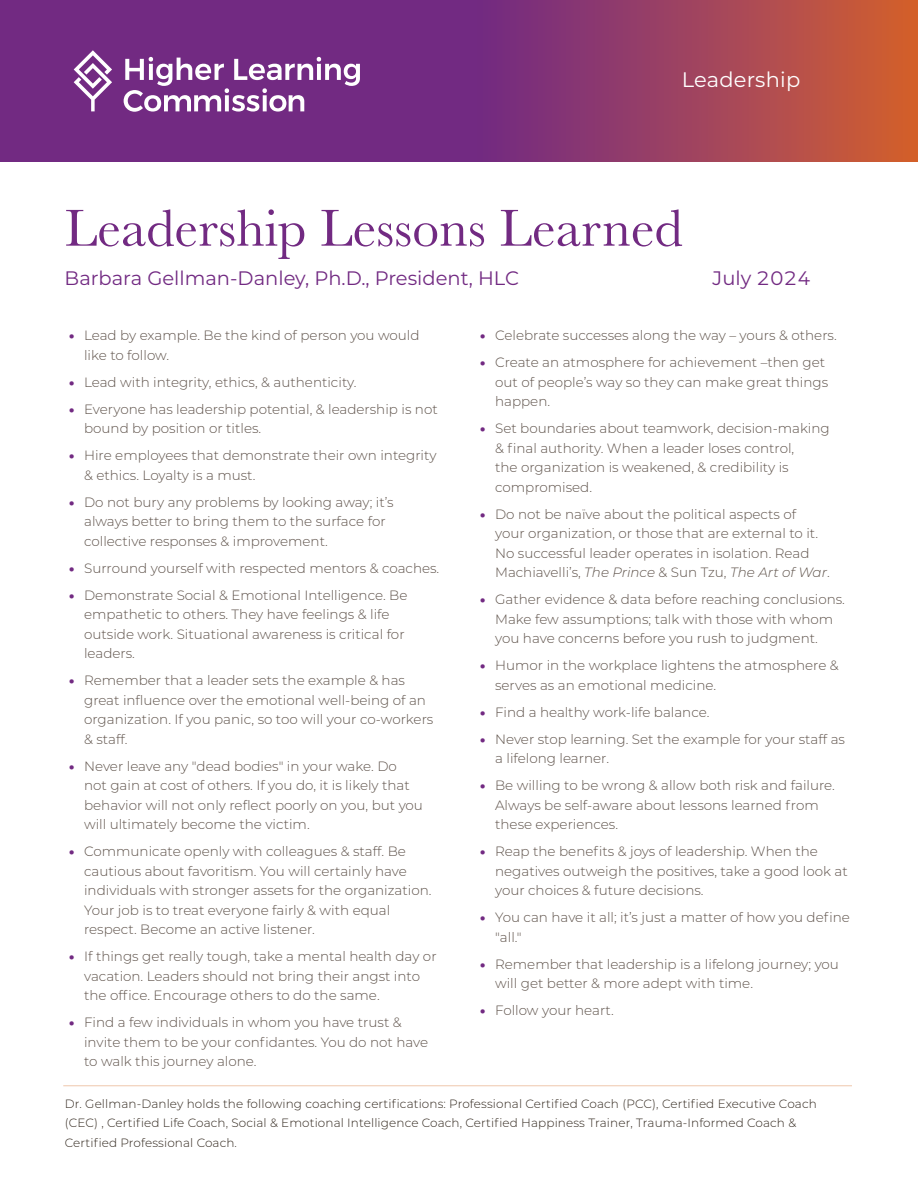
<style>
.page{position:relative;width:918px;height:1188px;background:#fff}
.page>*{position:absolute;margin:0;border:0;box-sizing:border-box;transform-origin:0 0}
.t1{font:54px "Baskerville";color:#722a82}
.t2{font:21px "Montserrat";letter-spacing:.01em;color:#fff}
.t3{font:19.5px "Montserrat";color:#722a82}
.t4{font:300 13.5px/19.5px "Montserrat";color:#5d5149}
.t5{font:300 12px/19.5px "Montserrat";letter-spacing:.01em;color:#30261c}
.s1{font-weight:900;font-size:12.75px;color:#722a82}
.s2{font-style:italic}
</style>
<div class="page">
<div style="left:0;top:0;width:918px;height:162px;background:#722a82"></div>
<svg style="left:124px;top:57px;width:236px;height:55px"></svg>
<svg style="left:74px;top:50px;width:38px;height:61px"></svg>
<div style="left:477px;top:0;width:441px;height:162px;background:linear-gradient(to right,#702987,#d35f30)"></div>
<hr style="left:63px;top:1085px;width:789px;height:1px;background:#efc7ac">
<h2 class="t2" style="left:682px;top:65px;width:120px">Leadership</h2>
<h1 class="t1" style="left:65px;top:194px;width:619px">Leadership Lessons Learned</h1>
<h3 class="t3" style="left:65px;top:264px;width:456px">Barbara Gellman-Danley, Ph.D., President, HLC</h3>
<h3 class="t3" style="left:713px;top:264px;width:100px">July 2024</h3>
<p class="t4" style="left:84px;top:325px;width:337px;text-indent:-15px"><span class="s1">•</span> Lead by example. Be the kind of person you would like to follow.</p>
<p class="t4" style="left:69px;top:372px;width:289px"><span class="s1">•</span> Lead with integrity, ethics, &amp; authenticity.</p>
<p class="t4" style="left:84px;top:399px;width:355px;text-indent:-15px"><span class="s1">•</span> Everyone has leadership potential, &amp; leadership is not bound by position or titles.</p>
<p class="t4" style="left:84px;top:445px;width:354px;text-indent:-15px"><span class="s1">•</span> Hire employees that demonstrate their own integrity &amp; ethics. Loyalty is a must.</p>
<p class="t4" style="left:84px;top:492px;width:311px;text-indent:-15px"><span class="s1">•</span> Do not bury any problems by looking away; it’s always better to bring them to the surface for collective responses &amp; improvement.</p>
<p class="t4" style="left:69px;top:558px;width:372px"><span class="s1">•</span> Surround yourself with respected mentors &amp; coaches.</p>
<p class="t4" style="left:84px;top:585px;width:325px;text-indent:-15px"><span class="s1">•</span> Demonstrate Social &amp; Emotional Intelligence. Be empathetic to others. They have feelings &amp; life outside work. Situational awareness is critical for leaders.</p>
<p class="t4" style="left:84px;top:670px;width:351px;text-indent:-15px"><span class="s1">•</span> Remember that a leader sets the example &amp; has great influence over the emotional well-being of an organization. If you panic, so too will your co-workers &amp; staff.</p>
<p class="t4" style="left:84px;top:756px;width:340px;text-indent:-15px"><span class="s1">•</span> Never leave any "dead bodies" in your wake. Do not gain at cost of others. If you do, it is likely that behavior will not only reflect poorly on you, but you will ultimately become the victim.</p>
<p class="t4" style="left:84px;top:841px;width:349px;text-indent:-15px"><span class="s1">•</span> Communicate openly with colleagues &amp; staff. Be cautious about favoritism. You will certainly have individuals with stronger assets for the organization.<br>Your job is to treat everyone fairly &amp; with equal respect. Become an active listener.</p>
<p class="t4" style="left:84px;top:946px;width:354px;text-indent:-15px"><span class="s1">•</span> If things get really tough, take a mental health day or vacation. Leaders should not bring their angst into the office. Encourage others to do the same.</p>
<p class="t4" style="left:84px;top:1012px;width:346px;text-indent:-15px"><span class="s1">•</span> Find a few individuals in whom you have trust &amp; invite them to be your confidantes. You do not have to walk this journey alone.</p>
<p class="t4" style="left:480px;top:325px;width:358px"><span class="s1">•</span> Celebrate successes along the way – yours &amp; others.</p>
<p class="t4" style="left:495px;top:352px;width:335px;text-indent:-15px"><span class="s1">•</span> Create an atmosphere for achievement –then get out of people’s way so they can make great things happen.</p>
<p class="t4" style="left:495px;top:418px;width:336px;text-indent:-15px"><span class="s1">•</span> Set boundaries about teamwork, decision-making &amp; final authority. When a leader loses control,<br>the organization is weakened, &amp; credibility is compromised.</p>
<p class="t4" style="left:495px;top:504px;width:336px;text-indent:-15px"><span class="s1">•</span> Do not be naïve about the political aspects of<br>your organization, or those that are external to it.<br>No successful leader operates in isolation. Read Machiavelli’s, <span class="s2">The Prince</span> &amp; Sun Tzu, <span class="s2">The Art of War</span>.</p>
<p class="t4" style="left:495px;top:589px;width:351px;text-indent:-15px"><span class="s1">•</span> Gather evidence &amp; data before reaching conclusions.<br>Make few assumptions; talk with those with whom you have concerns before you rush to judgment.</p>
<p class="t4" style="left:495px;top:655px;width:345px;text-indent:-15px"><span class="s1">•</span> Humor in the workplace lightens the atmosphere &amp; serves as an emotional medicine.</p>
<p class="t4" style="left:480px;top:702px;width:231px"><span class="s1">•</span> Find a healthy work-life balance.</p>
<p class="t4" style="left:495px;top:729px;width:351px;text-indent:-15px"><span class="s1">•</span> Never stop learning. Set the example for your staff as a lifelong learner.</p>
<p class="t4" style="left:495px;top:775px;width:341px;text-indent:-15px"><span class="s1">•</span> Be willing to be wrong &amp; allow both risk and failure.<br>Always be self-aware about lessons learned from these experiences.</p>
<p class="t4" style="left:495px;top:841px;width:354px;text-indent:-15px"><span class="s1">•</span> Reap the benefits &amp; joys of leadership. When the negatives outweigh the positives, take a good look at your choices &amp; future decisions.</p>
<p class="t4" style="left:495px;top:907px;width:356px;text-indent:-15px"><span class="s1">•</span> You can have it all; it’s just a matter of how you define "all."</p>
<p class="t4" style="left:495px;top:954px;width:345px;text-indent:-15px"><span class="s1">•</span> Remember that leadership is a lifelong journey; you will get better &amp; more adept with time.</p>
<p class="t4" style="left:480px;top:1000px;width:135px"><span class="s1">•</span> Follow your heart.</p>
<p class="t5" style="left:65px;top:1093px;width:753px">Dr. Gellman-Danley holds the following coaching certifications: Professional Certified Coach (PCC), Certified Executive Coach (CEC) , Certified Life Coach, Social &amp; Emotional Intelligence Coach, Certified Happiness Trainer, Trauma-Informed Coach &amp;<br>Certified Professional Coach.</p>
</div>
